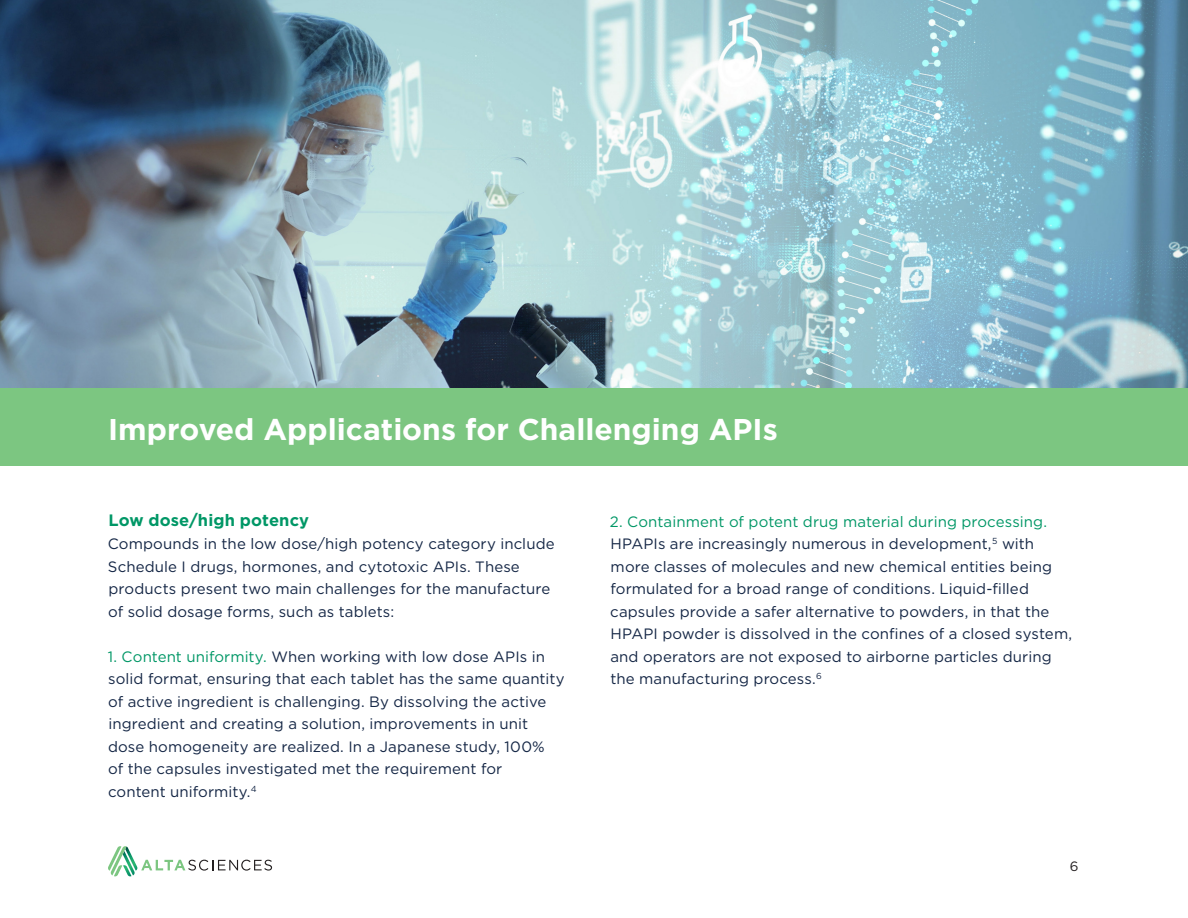
<style>
.page{position:relative;width:1188px;height:918px;background:#fff}
.page>*{position:absolute;margin:0;border:0;box-sizing:border-box;transform-origin:0 0}
.Subtitle_H2{font:700 30px "Gotham";color:#fff}
.emphasis_H3{font:700 16.5px "Gotham";letter-spacing:.005em;color:#009766}
.t1{font:15px/22.5px "Gotham";letter-spacing:.005em;color:#142645}
.t2{font:13.5px "Gotham";color:#231f20}
.s1{color:#009766}
</style>
<div class="page">
<svg style="left:108px;top:846px;width:164px;height:31px"></svg>
<img style="left:0;top:0;width:1188px;height:388px">
<div style="left:0;top:388px;width:1188px;height:78px;background:#7cc681"></div>
<h2 class="Subtitle_H2" style="left:108px;top:410px;width:671px">Improved Applications for Challenging APIs</h2>
<h3 class="emphasis_H3" style="left:108px;top:510px;width:202px">Low dose/high potency</h3>
<p class="t1" style="left:108px;top:532px;width:448px">Compounds in the low dose/high potency category include Schedule I drugs, hormones, and cytotoxic APIs. These products present two main challenges for the manufacture of solid dosage forms, such as tablets:</p>
<p class="t1" style="left:108px;top:645px;width:458px"><span class="s1">1. Content uniformity.</span> When working with low dose APIs in solid format, ensuring that each tablet has the same quantity of active ingredient is challenging. By dissolving the active ingredient and creating a solution, improvements in unit dose homogeneity are realized. In a Japanese study, 100%<br>of the capsules investigated met the requirement for<br>content uniformity.<sup>4</sup></p>
<p class="t1" style="left:610px;top:510px;width:464px"><span class="s1">2. Containment of potent drug material during processing.<br></span>HPAPIs are increasingly numerous in development,<sup>5</sup> with more classes of molecules and new chemical entities being formulated for a broad range of conditions. Liquid-filled capsules provide a safer alternative to powders, in that the HPAPI powder is dissolved in the confines of a closed system, and operators are not exposed to airborne particles during the manufacturing process.<sup>6</sup></p>
<p class="t2" style="left:1070px;top:858px;width:10px">6</p>
</div>
